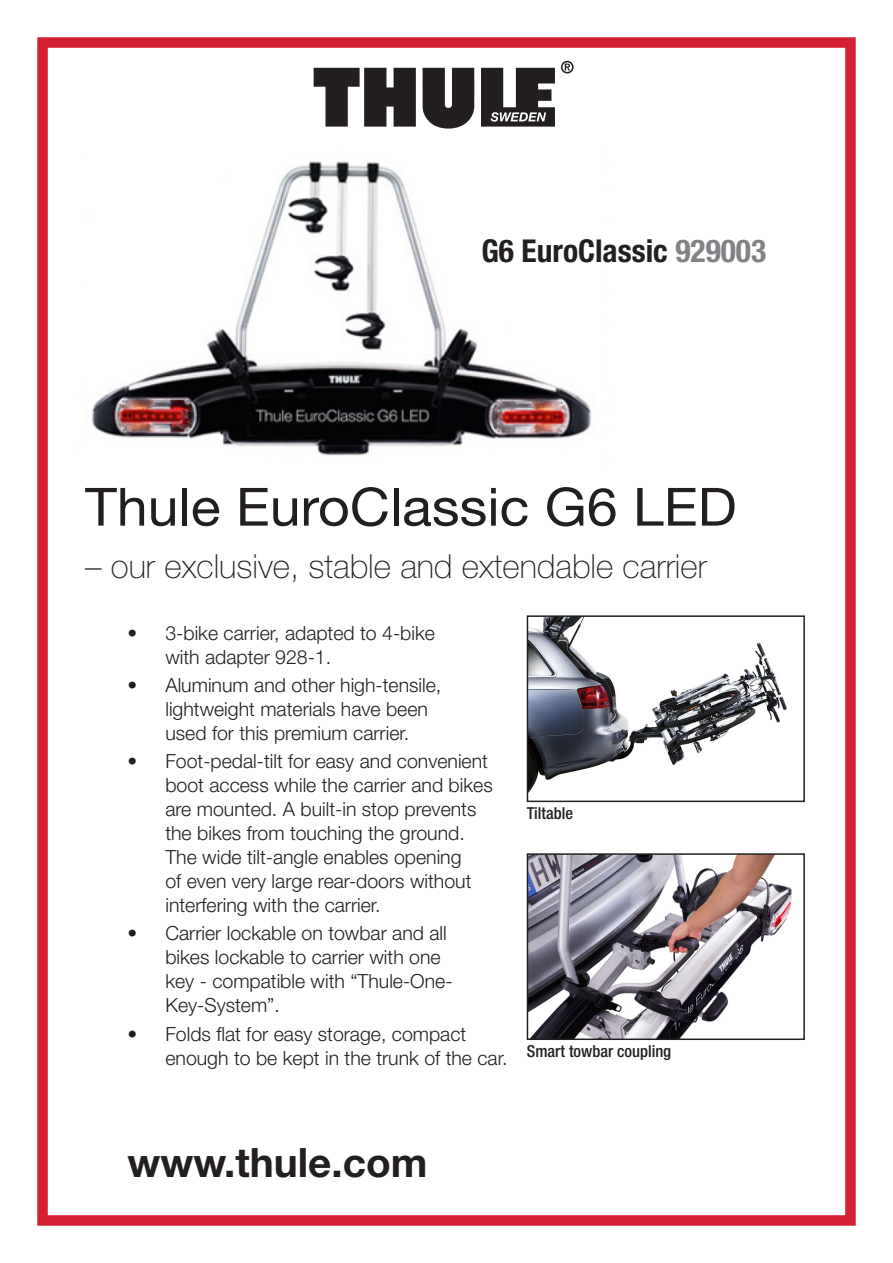
<style>
.page{position:relative;width:893px;height:1263px;background:#fff}
.page>*{position:absolute;margin:0;border:0;box-sizing:border-box;transform-origin:0 0}
.Heading_main_pic{font:52.8px "Helvetica Neue";color:#231f20;scale:1.05 1}
.t1{font:700 40.5px "Helvetica Neue";color:#231f20}
.t2{font:100 33.3px "Helvetica Neue";color:#231f20}
.Bullit_text_Heading{font:700 condensed 31.5px "Helvetica Neue";color:#231f20}
.Bullit_text_Heading-2{font:300 19.5px/24px "Helvetica Neue";color:#231f20}
.Bullit_text_Heading-3{font:500 condensed 16.5px "Helvetica Neue";color:#231f20}
.s1{color:#808285}
</style>
<div class="page">
<div style="left:37px;top:37px;width:819px;height:1189px;border:10px solid #d51f33"></div>
<img style="left:92px;top:161px;width:500px;height:295px">
<svg style="left:314px;top:68px;width:102px;height:59px"></svg>
<svg style="left:422px;top:68px;width:52px;height:61px"></svg>
<svg style="left:481px;top:68px;width:74px;height:59px"></svg>
<svg style="left:561px;top:61px;width:13px;height:13px"></svg>
<img style="left:530px;top:618px;width:257px;height:173px">
<div style="left:527px;top:615px;width:278px;height:187px;border:2px solid #231f20"></div>
<img style="left:530px;top:856px;width:262px;height:181px">
<div style="left:527px;top:853px;width:278px;height:187px;border:2px solid #231f20"></div>
<p class="Bullit_text_Heading" style="left:481px;top:232px;width:286px">G6 EuroClassic <span class="s1">929003</span></p>
<p class="Heading_main_pic" style="left:85px;top:475px;width:622px">Thule EuroClassic G6 LED</p>
<p class="t2" style="left:85px;top:547px;width:623px">– our exclusive, stable and extendable carrier</p>
<p class="Bullit_text_Heading-2" style="left:165px;top:620px;width:271px;text-indent:-38px">• 3-bike carrier, adapted to 4-bike with adapter 928-1.</p>
<p class="Bullit_text_Heading-2" style="left:165px;top:672px;width:277px;text-indent:-38px">• Aluminum and other high-tensile, lightweight materials have been used for this premium carrier.</p>
<p class="Bullit_text_Heading-2" style="left:165px;top:749px;width:329px;text-indent:-38px">• Foot-pedal-tilt for easy and convenient boot access while the carrier and bikes are mounted. A built-in stop prevents the bikes from touching the ground.<br>The wide tilt-angle enables opening<br>of even very large rear-doors without interfering with the carrier.</p>
<p class="Bullit_text_Heading-2" style="left:165px;top:921px;width:289px;text-indent:-38px">• Carrier lockable on towbar and all bikes lockable to carrier with one key - compatible with “Thule-One-<br>Key-System”.</p>
<p class="Bullit_text_Heading-2" style="left:165px;top:1021px;width:344px;text-indent:-38px">• Folds flat for easy storage, compact enough to be kept in the trunk of the car.</p>
<p class="Bullit_text_Heading-3" style="left:527px;top:804px;width:48px">Tiltable</p>
<p class="Bullit_text_Heading-3" style="left:527px;top:1042px;width:146px">Smart towbar coupling</p>
<p class="t1" style="left:128px;top:1137px;width:301px">www.thule.com</p>
</div>
